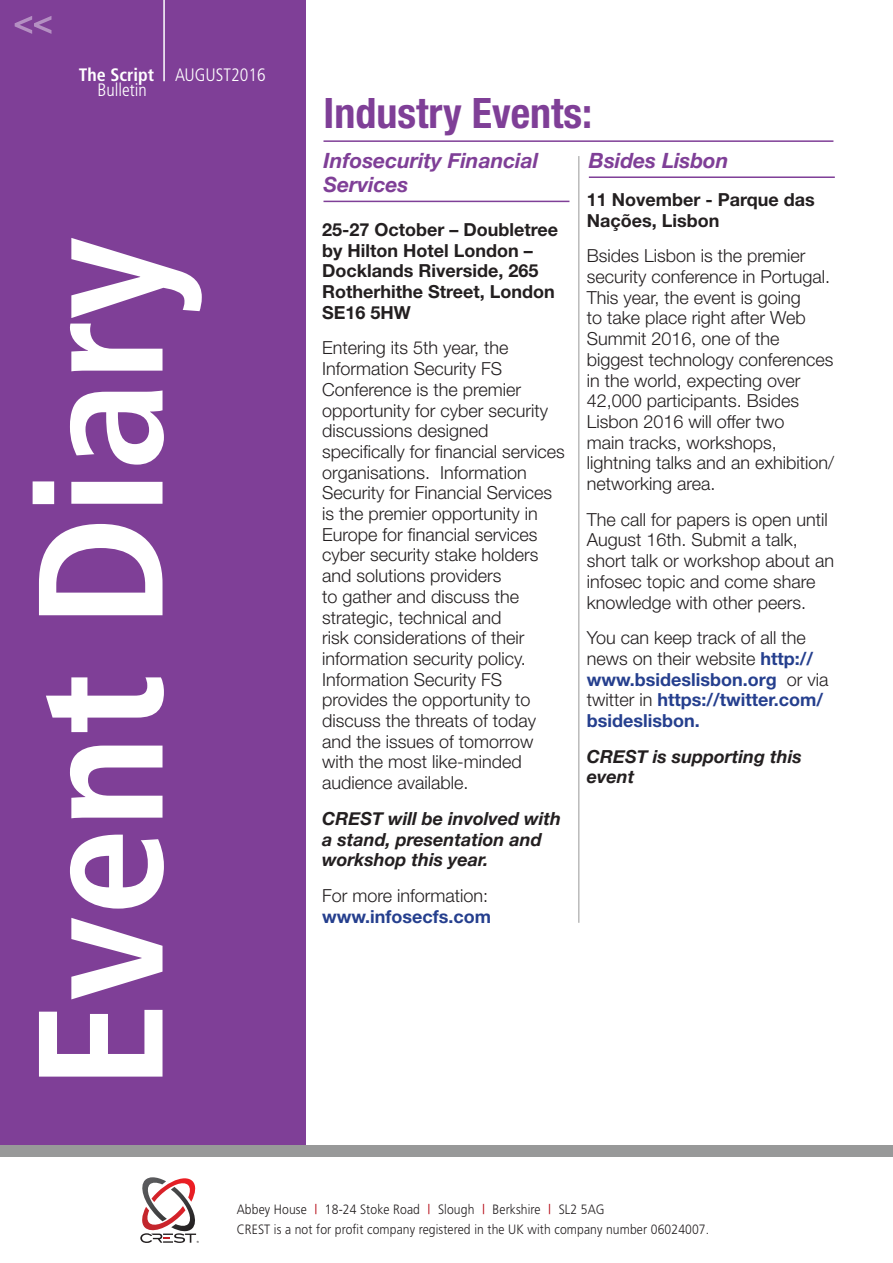
<style>
.page{position:relative;width:893px;height:1263px;background:#fff}
.page>*{position:absolute;margin:0;border:0;box-sizing:border-box;transform-origin:0 0}
.t1{font:700 condensed 177px "Frutiger";color:#fff}
.t2{font:700 condensed 42px "Helvetica Neue";color:#7f3f97}
.t3{font:italic 700 21px/24.2px "Helvetica Neue";color:#7f3f97}
.t4{font:300 18px/20.7px "Helvetica Neue";color:#231f20}
.t5{font:700 18px/20.7px "Helvetica Neue";color:#253f8e}
.t6{font:700 18px/20.7px "Helvetica Neue";color:#231f20}
.t7{font:italic 700 18px/20.7px "Helvetica Neue";color:#231f20}
.t8{font:300 condensed 18px "Frutiger";color:#fff}
.t9{font:300 13.5px/19.5px "Frutiger";letter-spacing:.01em;color:#231f20;scale:.9 1}
.s1{font-weight:700}
.s2{font-weight:300;color:#231f20}
.s3{color:#b60e19}
</style>
<div class="page">
<div style="left:0;top:0;width:305px;height:1151px;background:#7f3f97"></div>
<svg style="left:140px;top:1177px;width:59px;height:66px"></svg>
<div style="left:0;top:1146px;width:893px;height:11px;background:#989999"></div>
<svg style="left:15px;top:16px;width:36px;height:18px"></svg>
<hr style="left:163px;top:0;width:2px;height:81px;background:#fff">
<hr style="left:323px;top:140px;width:510px;height:2px;background:#7f3f97">
<hr style="left:323px;top:201px;width:246px;height:1px;background:#7f3f97">
<hr style="left:589px;top:176px;width:246px;height:2px;background:#7f3f97">
<hr style="left:578px;top:156px;width:1px;height:767px;background:#989999">
<p class="t8" style="left:79px;top:64px;width:188px"><span class="s1">The Script</span> AUGUST2016</p>
<p class="t8" style="left:97px;top:80px;width:51px">Bulletin</p>
<h1 class="t1" style="left:-4px;top:1090px;width:854px;rotate:-90deg">Event Diary</h1>
<h2 class="t2" style="left:323px;top:87px;width:270px">Industry Events:</h2>
<p class="t3" style="left:323px;top:149px;width:216px">Infosecurity Financial<br>Services</p>
<p class="t3" style="left:589px;top:149px;width:141px">Bsides Lisbon</p>
<p class="t6" style="left:322px;top:219px;width:238px">25-27 October – Doubletree by Hilton Hotel London –<br>Docklands Riverside, 265<br>Rotherhithe Street, London<br>SE16 5HW</p>
<p class="t4" style="left:322px;top:337px;width:244px">Entering its 5th year, the<br>Information Security FS<br>Conference is the premier opportunity for cyber security discussions designed specifically for financial services organisations. Information<br>Security for Financial Services is the premier opportunity in<br>Europe for financial services cyber security stake holders and solutions providers<br>to gather and discuss the strategic, technical and<br>risk considerations of their information security policy.<br>Information Security FS provides the opportunity to discuss the threats of today and the issues of tomorrow with the most like-minded audience available.</p>
<p class="t7" style="left:322px;top:808px;width:241px">CREST will be involved with a stand, presentation and workshop this year.</p>
<p class="t4" style="left:322px;top:885px;width:168px">For more information:</p>
<p class="t5" style="left:322px;top:905px;width:170px">www.infosecfs.com</p>
<p class="t6" style="left:587px;top:189px;width:230px">11 November - Parque das<br>Nações, Lisbon</p>
<p class="t4" style="left:587px;top:245px;width:249px">Bsides Lisbon is the premier security conference in Portugal.<br>This year, the event is going<br>to take place right after Web<br>Summit 2016, one of the biggest technology conferences in the world, expecting over<br>42,000 participants. Bsides<br>Lisbon 2016 will offer two<br>main tracks, workshops, lightning talks and an exhibition/ networking area.</p>
<p class="t4" style="left:587px;top:509px;width:249px">The call for papers is open until<br>August 16th. Submit a talk, short talk or workshop about an infosec topic and come share knowledge with other peers.</p>
<p class="t5" style="left:587px;top:627px;width:243px"><span class="s2">You can keep track of all the news on their website</span> http:// www.bsideslisbon.org <span class="s2">or via twitter in</span> https://twitter.com/ bsideslisbon.</p>
<p class="t7" style="left:587px;top:746px;width:217px">CREST is supporting this event</p>
<p class="t9" style="left:237px;top:1200px;width:526px">Abbey House <span class="s3">|</span> 18-24 Stoke Road <span class="s3">|</span> Slough <span class="s3">|</span> Berkshire <span class="s3">|</span> SL2 5AG<br>CREST is a not for profit company registered in the UK with company number 06024007.</p>
</div>
